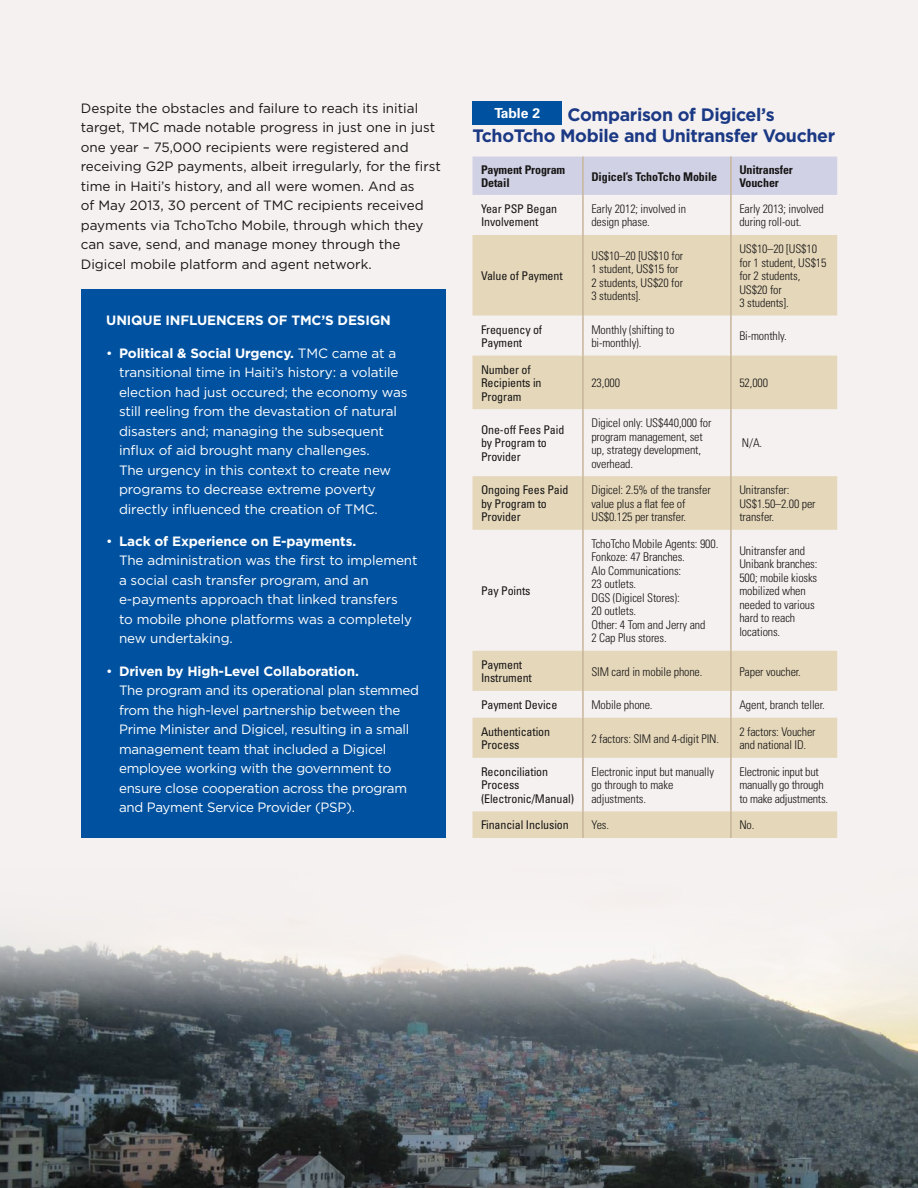
<style>
.page{position:relative;width:918px;height:1188px;background:#f5f1f0}
.page>*{position:absolute;margin:0;border:0;box-sizing:border-box;transform-origin:0 0}
.Table_head{font:700 18px/21px "Gotham";letter-spacing:-.02em;color:#1b3984}
.t1{font:700 13.95px "Univers";color:#fff}
.t2{font:13.5px/19.5px "Gotham";letter-spacing:-.01em;color:#fff}
.Text{font:13.5px/19.5px "Gotham";color:#181716}
.t3{font:700 13.5px "Gotham";letter-spacing:-.01em;color:#fff}
.table_text{font:300 condensed 12px/13.5px "Univers";letter-spacing:-.01em;color:#181716}
.table_text-2{font:condensed 12px/13.5px "Univers";letter-spacing:-.01em;color:#181716}
.table_text_entete{font:700 condensed 12px/13.5px "Univers";letter-spacing:-.01em;color:#181716}
.s1{font-weight:700}
</style>
<div class="page">
<div style="left:81px;top:289px;width:365px;height:549px;background:#0052a0"></div>
<div style="left:472px;top:101px;width:90px;height:23px;background:#0052a0"></div>
<div style="left:472px;top:157px;width:365px;height:38px;background:#d1d1e6"></div>
<svg style="left:472px;top:235px;width:365px;height:603px"></svg>
<hr style="left:582px;top:157px;width:2px;height:38px;background:#c7b59a">
<hr style="left:582px;top:195px;width:2px;height:40px;background:#c7b59a">
<hr style="left:582px;top:235px;width:2px;height:81px;background:#c7b59a">
<hr style="left:582px;top:316px;width:2px;height:40px;background:#c7b59a">
<hr style="left:582px;top:356px;width:2px;height:53px;background:#c7b59a">
<hr style="left:582px;top:409px;width:2px;height:67px;background:#c7b59a">
<hr style="left:582px;top:476px;width:2px;height:54px;background:#c7b59a">
<hr style="left:582px;top:530px;width:2px;height:121px;background:#c7b59a">
<hr style="left:582px;top:651px;width:2px;height:40px;background:#c7b59a">
<hr style="left:582px;top:691px;width:2px;height:27px;background:#c7b59a">
<hr style="left:582px;top:718px;width:2px;height:40px;background:#c7b59a">
<hr style="left:582px;top:758px;width:2px;height:53px;background:#c7b59a">
<hr style="left:582px;top:811px;width:2px;height:27px;background:#c7b59a">
<hr style="left:730px;top:157px;width:2px;height:38px;background:#c7b59a">
<hr style="left:730px;top:195px;width:2px;height:40px;background:#c7b59a">
<hr style="left:730px;top:235px;width:2px;height:81px;background:#c7b59a">
<hr style="left:730px;top:316px;width:2px;height:40px;background:#c7b59a">
<hr style="left:730px;top:356px;width:2px;height:53px;background:#c7b59a">
<hr style="left:730px;top:409px;width:2px;height:67px;background:#c7b59a">
<hr style="left:730px;top:476px;width:2px;height:54px;background:#c7b59a">
<hr style="left:730px;top:530px;width:2px;height:121px;background:#c7b59a">
<hr style="left:730px;top:651px;width:2px;height:40px;background:#c7b59a">
<hr style="left:730px;top:691px;width:2px;height:27px;background:#c7b59a">
<hr style="left:730px;top:718px;width:2px;height:40px;background:#c7b59a">
<hr style="left:730px;top:758px;width:2px;height:53px;background:#c7b59a">
<hr style="left:730px;top:811px;width:2px;height:27px;background:#c7b59a">
<img style="left:0;top:940px;width:918px;height:248px">
<p class="Text" style="left:81px;top:98px;width:362px">Despite the obstacles and failure to reach its initial target, TMC made notable progress in just one in just one year – 75,000 recipients were registered and receiving G2P payments, albeit irregularly, for the first time in Haiti’s history, and all were women. And as<br>of May 2013, 30 percent of TMC recipients received payments via TchoTcho Mobile, through which they can save, send, and manage money through the Digicel mobile platform and agent network.</p>
<p class="t3" style="left:106px;top:312px;width:286px">UNIQUE INFLUENCERS OF TMC’S DESIGN</p>
<p class="t2" style="left:119px;top:343px;width:290px;text-indent:-13px">• <span class="s1">Political &amp; Social Urgency.</span> TMC came at a transitional time in Haiti’s history: a volatile election had just occured; the economy was still reeling from the devastation of natural disasters and; managing the subsequent influx of aid brought many challenges.<br>The urgency in this context to create new programs to decrease extreme poverty directly influenced the creation of TMC.</p>
<p class="t2" style="left:119px;top:531px;width:300px;text-indent:-13px">• <span class="s1">Lack of Experience on E-payments.<br></span>The administration was the first to implement a social cash transfer program, and an e-payments approach that linked transfers<br>to mobile phone platforms was a completely new undertaking.</p>
<p class="t2" style="left:119px;top:661px;width:302px;text-indent:-13px">• <span class="s1">Driven by High-Level Collaboration.<br></span>The program and its operational plan stemmed from the high-level partnership between the Prime Minister and Digicel, resulting in a small management team that included a Digicel employee working with the government to ensure close cooperation across the program and Payment Service Provider (PSP).</p>
<p class="t1" style="left:494px;top:105px;width:47px">Table 2</p>
<p class="Table_head" style="left:472px;top:104px;width:364px;text-indent:95px">Comparison of Digicel’s<br>TchoTcho Mobile and Unitransfer Voucher</p>
<p class="table_text_entete" style="left:481px;top:163px;width:86px">Payment Program<br>Detail</p>
<p class="table_text_entete" style="left:591px;top:169px;width:127px">Digicel’s TchoTcho Mobile</p>
<p class="table_text_entete" style="left:739px;top:163px;width:55px">Unitransfer<br>Voucher</p>
<p class="table_text-2" style="left:481px;top:202px;width:78px">Year PSP Began<br>Involvement</p>
<p class="table_text" style="left:591px;top:202px;width:96px">Early 2012; involved in design phase.</p>
<p class="table_text" style="left:739px;top:202px;width:86px">Early 2013; involved during roll-out.</p>
<p class="table_text-2" style="left:481px;top:269px;width:83px">Value of Payment</p>
<p class="table_text" style="left:591px;top:249px;width:93px">US$10–20 [US$10 for<br>1 student, US$15 for<br>2 students, US$20 for<br>3 students].</p>
<p class="table_text" style="left:739px;top:242px;width:89px">US$10–20 [US$10 for 1 student, US$15 for 2 students,<br>US$20 for<br>3 students].</p>
<p class="table_text-2" style="left:481px;top:322px;width:63px">Frequency of<br>Payment</p>
<p class="table_text" style="left:591px;top:323px;width:85px">Monthly (shifting to bi‑monthly).</p>
<p class="table_text" style="left:739px;top:329px;width:49px">Bi-monthly.</p>
<p class="table_text-2" style="left:481px;top:362px;width:62px">Number of<br>Recipients in<br>Program</p>
<p class="table_text" style="left:591px;top:376px;width:30px">23,000</p>
<p class="table_text" style="left:739px;top:376px;width:30px">52,000</p>
<p class="table_text-2" style="left:481px;top:423px;width:85px">One-off Fees Paid by Program to<br>Provider</p>
<p class="table_text" style="left:591px;top:416px;width:122px">Digicel only: US$440,000 for program management, set up, strategy development, overhead.</p>
<p class="table_text" style="left:742px;top:436px;width:22px">N/A.</p>
<p class="table_text-2" style="left:481px;top:483px;width:89px">Ongoing Fees Paid by Program to<br>Provider</p>
<p class="table_text" style="left:591px;top:483px;width:121px">Digicel: 2.5% of the transfer value plus a flat fee of<br>US$0.125 per transfer.</p>
<p class="table_text" style="left:739px;top:483px;width:78px">Unitransfer:<br>US$1.50–2.00 per transfer.</p>
<p class="table_text-2" style="left:481px;top:584px;width:51px">Pay Points</p>
<p class="table_text" style="left:591px;top:537px;width:128px">TchoTcho Mobile Agents: 900.</p>
<p class="table_text" style="left:591px;top:550px;width:95px">Fonkoze: 47 Branches.</p>
<p class="table_text" style="left:591px;top:564px;width:91px">Alo Communications:<br>23 outlets.</p>
<p class="table_text" style="left:591px;top:591px;width:90px">DGS (Digicel Stores):<br>20 outlets.</p>
<p class="table_text" style="left:591px;top:618px;width:116px">Other: 4 Tom and Jerry and<br>2 Cap Plus stores.</p>
<p class="table_text" style="left:739px;top:544px;width:80px">Unitransfer and<br>Unibank branches:<br>500; mobile kiosks mobilized when needed to various hard to reach locations.</p>
<p class="table_text-2" style="left:481px;top:658px;width:52px">Payment<br>Instrument</p>
<p class="table_text" style="left:591px;top:665px;width:113px">SIM card in mobile phone.</p>
<p class="table_text" style="left:739px;top:665px;width:63px">Paper voucher.</p>
<p class="table_text-2" style="left:481px;top:698px;width:78px">Payment Device</p>
<p class="table_text" style="left:591px;top:698px;width:63px">Mobile phone.</p>
<p class="table_text" style="left:739px;top:698px;width:87px">Agent, branch teller.</p>
<p class="table_text-2" style="left:481px;top:725px;width:71px">Authentication<br>Process</p>
<p class="table_text" style="left:591px;top:732px;width:129px">2 factors: SIM and 4-digit PIN.</p>
<p class="table_text" style="left:739px;top:725px;width:78px">2 factors: Voucher and national ID.</p>
<p class="table_text-2" style="left:481px;top:765px;width:95px">Reconciliation<br>Process (Electronic/Manual)</p>
<p class="table_text" style="left:591px;top:765px;width:124px">Electronic input but manually go through to make adjustments.</p>
<p class="table_text" style="left:739px;top:765px;width:90px">Electronic input but manually go through to make adjustments.</p>
<p class="table_text-2" style="left:481px;top:818px;width:89px">Financial Inclusion</p>
<p class="table_text" style="left:591px;top:818px;width:19px">Yes.</p>
<p class="table_text" style="left:739px;top:818px;width:17px">No.</p>
</div>
